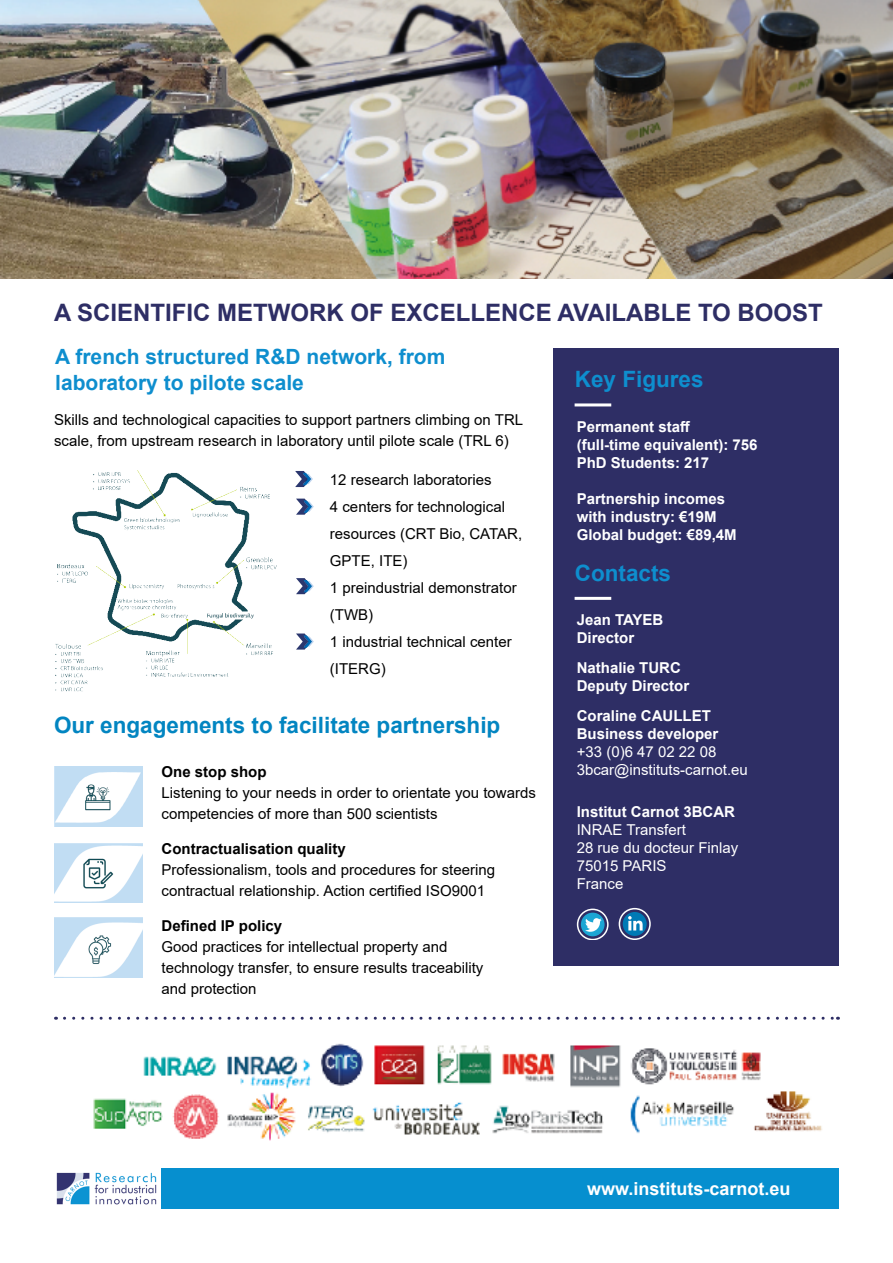
<style>
.page{position:relative;width:893px;height:1263px;background:#fff}
.page>*{position:absolute;margin:0;border:0;box-sizing:border-box;transform-origin:0 0}
.t1{font:700 24px "Arial";color:#2e2e65}
.t2{font:700 22.5px "Arial";color:#0285c1}
.t3{font:700 22.5px "Arial";color:#0e8ece}
.t4{font:700 21px/25.2px "Arial";color:#0e8ece}
.t5{font:700 18px "Arial";color:#fff}
.t6{font:15px/21px "Arial";color:#000}
.t7{font:700 15px/18px "Arial";color:#fff}
.t8{font:15px/18px "Arial";color:#fff}
.t9{font:700 15px "Arial";color:#000}
</style>
<div class="page">
<div style="left:553px;top:348px;width:286px;height:617px;background:#2e2e65"></div>
<img style="left:0;top:0;width:893px;height:279px">
<hr style="left:575px;top:403px;width:36px;height:3px;background:#fff">
<hr style="left:575px;top:597px;width:36px;height:3px;background:#fff">
<svg style="left:295px;top:471px;width:18px;height:16px"></svg>
<svg style="left:296px;top:499px;width:18px;height:16px"></svg>
<svg style="left:296px;top:578px;width:18px;height:16px"></svg>
<svg style="left:296px;top:633px;width:18px;height:17px"></svg>
<img style="left:54px;top:766px;width:88px;height:60px">
<img style="left:54px;top:843px;width:88px;height:59px">
<img style="left:54px;top:917px;width:88px;height:60px">
<img style="left:55px;top:471px;width:221px;height:221px">
<svg style="left:577px;top:908px;width:32px;height:31px"></svg>
<svg style="left:619px;top:908px;width:32px;height:31px"></svg>
<svg style="left:64px;top:1017px;width:774px;height:3px"></svg>
<img style="left:93px;top:1043px;width:729px;height:98px">
<div style="left:54px;top:1168px;width:785px;height:41px;background:#068fcf"></div>
<img style="left:54px;top:1168px;width:106px;height:41px">
<h1 class="t1" style="left:54px;top:296px;width:770px">A SCIENTIFIC METWORK OF EXCELLENCE AVAILABLE TO BOOST</h1>
<h3 class="t4" style="left:55px;top:345px;width:392px">A french structured R&amp;D network, from laboratory to pilote scale</h3>
<p class="t6" style="left:54px;top:409px;width:471px">Skills and technological capacities to support partners climbing on TRL scale, from upstream research in laboratory until pilote scale (TRL 6)</p>
<p class="t6" style="left:303px;top:469px;width:190px">• 12 research laboratories</p>
<p class="t6" style="left:330px;top:493px;width:194px;line-height:27px;text-indent:-27px">• 4 centers for technological resources (CRT Bio, CATAR,<br>GPTE, ITE)</p>
<p class="t6" style="left:330px;top:574px;width:188px;line-height:27px;text-indent:-27px">• 1 preindustrial demonstrator (TWB)</p>
<p class="t6" style="left:330px;top:628px;width:183px;line-height:27px;text-indent:-27px">• 1 industrial technical center (ITERG)</p>
<h2 class="t2" style="left:54px;top:709px;width:448px">Our engagements to facilitate partnership</h2>
<p class="t9" style="left:162px;top:761px;width:107px">One stop shop</p>
<p class="t6" style="left:162px;top:782px;width:376px">Listening to your needs in order to orientate you towards competencies of more than 500 scientists</p>
<p class="t9" style="left:162px;top:838px;width:186px">Contractualisation quality</p>
<p class="t6" style="left:162px;top:859px;width:335px">Professionalism, tools and procedures for steering contractual relationship. Action certified ISO9001</p>
<p class="t9" style="left:162px;top:915px;width:122px">Defined IP policy</p>
<p class="t6" style="left:162px;top:936px;width:323px">Good practices for intellectual property and technology transfer, to ensure results traceability and protection</p>
<h2 class="t3" style="left:575px;top:363px;width:130px">Key Figures</h2>
<p class="t7" style="left:577px;top:418px;width:182px">Permanent staff<br>(full-time equivalent): 756<br>PhD Students: 217</p>
<p class="t7" style="left:577px;top:490px;width:162px">Partnership incomes with industry: €19M<br>Global budget: €89,4M</p>
<h2 class="t3" style="left:575px;top:557px;width:98px">Contacts</h2>
<p class="t7" style="left:577px;top:611px;width:88px">Jean TAYEB<br>Director</p>
<p class="t7" style="left:577px;top:659px;width:114px">Nathalie TURC<br>Deputy Director</p>
<p class="t7" style="left:577px;top:707px;width:143px">Coraline CAULLET<br>Business developer</p>
<p class="t8" style="left:577px;top:743px;width:173px">+33 (0)6 47 02 22 08<br>3bcar@instituts-carnot.eu</p>
<p class="t7" style="left:577px;top:802px;width:160px">Institut Carnot 3BCAR</p>
<p class="t8" style="left:577px;top:820px;width:163px">INRAE Transfert<br>28 rue du docteur Finlay<br>75015 PARIS<br>France</p>
<p class="t5" style="left:587px;top:1176px;width:205px">www.instituts-carnot.eu</p>
</div>
